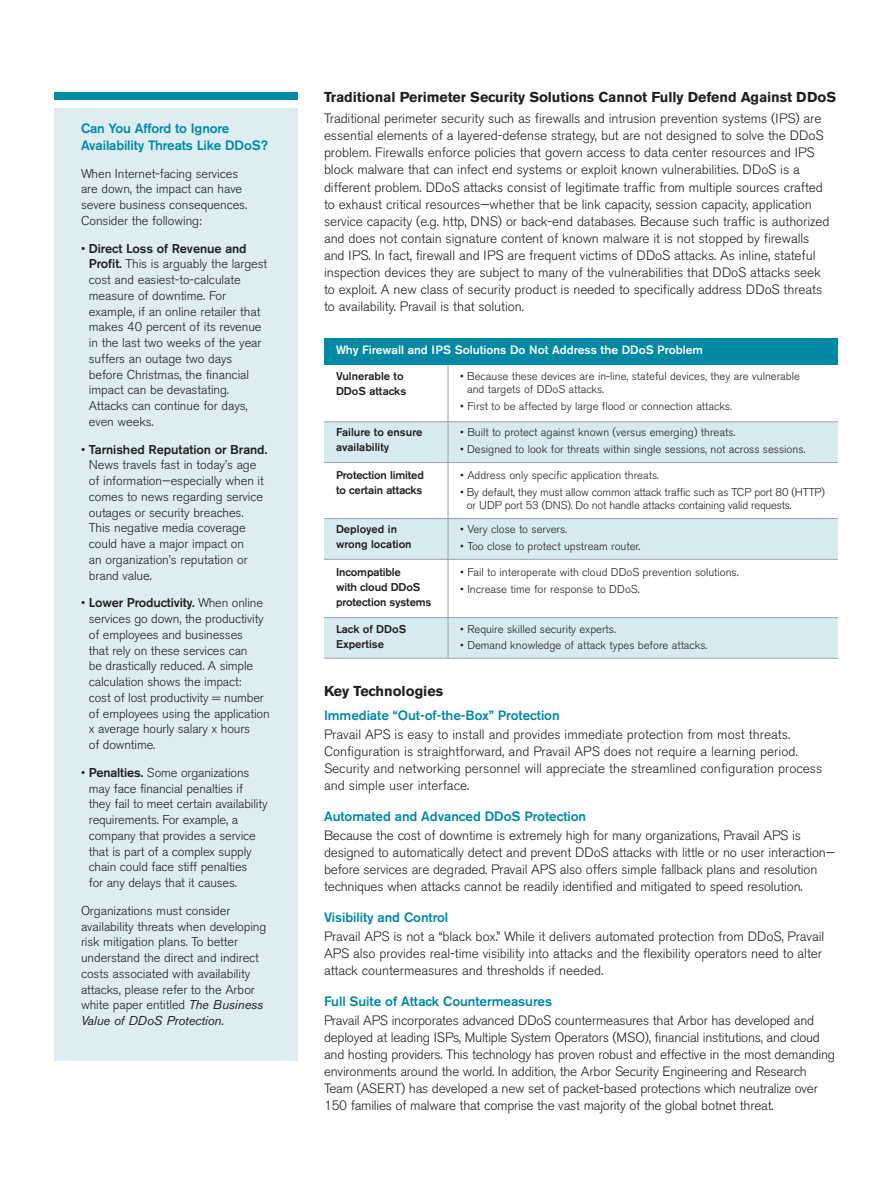
<style>
.page{position:relative;width:893px;height:1188px;background:#fff}
.page>*{position:absolute;margin:0;border:0;box-sizing:border-box;transform-origin:0 0}
.t1{font:700 14.25px "Akzidenz Grotesk BE";letter-spacing:-.005em;color:#231f20}
.t2{font:300 13.5px/17px "Akzidenz Grotesk BE";letter-spacing:-.005em;color:#231f20}
.t3{font:500 13.5px/16.5px "Akzidenz Grotesk BE";letter-spacing:-.005em;color:#0089a5}
.t4{font:300 12.75px/15.8px "Akzidenz Grotesk BE";letter-spacing:-.005em;color:#231f20}
.t5{font:500 12px "Akzidenz Grotesk BE";color:#fff}
.t6{font:300 11.25px/13.5px "Akzidenz Grotesk BE";color:#231f20}
.t7{font:500 11.25px/15px "Akzidenz Grotesk BE";color:#231f20}
.t8{font:300 11.25px/13.5px "Akzidenz Grotesk BE";letter-spacing:-.02em;color:#231f20}
.s1{font-weight:500}
.s2{font-weight:400;font-style:italic}
</style>
<div class="page">
<div style="left:54px;top:108px;width:243px;height:952px;background:#ddedf2"></div>
<div style="left:54px;top:92px;width:243px;height:8px;background:#0089a5"></div>
<div style="left:324px;top:518px;width:514px;height:41px;background:#d7eaf0"></div>
<hr style="left:324px;top:518px;width:514px;height:1px;background:#9aa2ad">
<hr style="left:324px;top:559px;width:514px;height:1px;background:#9aa2ad">
<div style="left:324px;top:617px;width:514px;height:41px;background:#d7eaf0"></div>
<hr style="left:324px;top:617px;width:514px;height:1px;background:#9aa2ad">
<hr style="left:324px;top:658px;width:514px;height:1px;background:#9aa2ad">
<div style="left:324px;top:422px;width:514px;height:40px;background:#d7eaf0"></div>
<hr style="left:448px;top:357px;width:1px;height:301px;background:#9aa2ad">
<hr style="left:324px;top:422px;width:514px;height:1px;background:#9aa2ad">
<hr style="left:324px;top:462px;width:514px;height:1px;background:#9aa2ad">
<div style="left:324px;top:338px;width:514px;height:27px;background:#0089a5"></div>
<p class="t3" style="left:81px;top:122px;width:189px">Can You Afford to Ignore<br>Availability Threats Like DDoS?</p>
<p class="t4" style="left:81px;top:167px;width:168px">When Internet-facing services are down, the impact can have severe business consequences.<br>Consider the following:</p>
<p class="t4" style="left:89px;top:242px;width:180px;text-indent:-8px">• <span class="s1">Direct Loss of Revenue and<br>Profit.</span> This is arguably the largest cost and easiest-to-calculate measure of downtime. For example, if an online retailer that makes 40 percent of its revenue in the last two weeks of the year suffers an outage two days before Christmas, the financial impact can be devastating.<br>Attacks can continue for days, even weeks.</p>
<p class="t4" style="left:89px;top:443px;width:180px;text-indent:-8px">• <span class="s1">Tarnished Reputation or Brand.<br></span>News travels fast in today’s age of information—especially when it comes to news regarding service outages or security breaches.<br>This negative media coverage could have a major impact on<br>an organization’s reputation or brand value.</p>
<p class="t4" style="left:89px;top:597px;width:182px;text-indent:-8px">• <span class="s1">Lower Productivity.</span> When online services go down, the productivity of employees and businesses<br>that rely on these services can<br>be drastically reduced. A simple calculation shows the impact:<br>cost of lost productivity = number of employees using the application x average hourly salary x hours<br>of downtime.</p>
<p class="t4" style="left:89px;top:766px;width:180px;text-indent:-8px">• <span class="s1">Penalties.</span> Some organizations may face financial penalties if they fail to meet certain availability requirements. For example, a company that provides a service that is part of a complex supply chain could face stiff penalties<br>for any delays that it causes.</p>
<p class="t4" style="left:81px;top:904px;width:187px">Organizations must consider availability threats when developing risk mitigation plans. To better understand the direct and indirect costs associated with availability attacks, please refer to the Arbor white paper entitled <span class="s2">The Business Value of DDoS Protection.</span></p>
<p class="t1" style="left:324px;top:92px;width:514px">Traditional Perimeter Security Solutions Cannot Fully Defend Against DDoS</p>
<p class="t2" style="left:324px;top:112px;width:507px">Traditional perimeter security such as firewalls and intrusion prevention systems (IPS) are essential elements of a layered-defense strategy, but are not designed to solve the DDoS problem. Firewalls enforce policies that govern access to data center resources and IPS block malware that can infect end systems or exploit known vulnerabilities. DDoS is a different problem. DDoS attacks consist of legitimate traffic from multiple sources crafted to exhaust critical resources—whether that be link capacity, session capacity, application service capacity (e.g. http, DNS) or back-end databases. Because such traffic is authorized and does not contain signature content of known malware it is not stopped by firewalls and IPS. In fact, firewall and IPS are frequent victims of DDoS attacks. As inline, stateful inspection devices they are subject to many of the vulnerabilities that DDoS attacks seek to exploit. A new class of security product is needed to specifically address DDoS threats to availability. Pravail is that solution.</p>
<p class="t5" style="left:336px;top:345px;width:368px">Why Firewall and IPS Solutions Do Not Address the DDoS Problem</p>
<p class="t7" style="left:336px;top:369px;width:72px">Vulnerable to<br>DDoS attacks</p>
<p class="t6" style="left:467px;top:371px;width:334px;text-indent:-7px">• Because these devices are in-line, stateful devices, they are vulnerable and targets of DDoS attacks.</p>
<p class="t6" style="left:460px;top:401px;width:273px">• First to be affected by large flood or connection attacks.</p>
<p class="t7" style="left:336px;top:426px;width:88px">Failure to ensure availability</p>
<p class="t6" style="left:460px;top:427px;width:277px">• Built to protect against known (versus emerging) threats.</p>
<p class="t6" style="left:460px;top:443px;width:347px">• Designed to look for threats within single sessions, not across sessions.</p>
<p class="t7" style="left:336px;top:469px;width:89px">Protection limited to certain attacks</p>
<p class="t6" style="left:460px;top:470px;width:200px">• Address only specific application threats.</p>
<p class="t8" style="left:467px;top:486px;width:359px;text-indent:-7px">• By default, they must allow common attack traffic such as TCP port 80 (HTTP) or UDP port 53 (DNS). Do not handle attacks containing valid requests.</p>
<p class="t7" style="left:336px;top:523px;width:77px">Deployed in wrong location</p>
<p class="t6" style="left:460px;top:524px;width:108px">• Very close to servers.</p>
<p class="t6" style="left:460px;top:540px;width:182px">• Too close to protect upstream router.</p>
<p class="t7" style="left:336px;top:566px;width:97px">Incompatible<br>with cloud DDoS protection systems</p>
<p class="t6" style="left:460px;top:567px;width:280px">• Fail to interoperate with cloud DDoS prevention solutions.</p>
<p class="t6" style="left:460px;top:584px;width:181px">• Increase time for response to DDoS.</p>
<p class="t7" style="left:336px;top:622px;width:72px">Lack of DDoS<br>Expertise</p>
<p class="t6" style="left:460px;top:623px;width:157px">• Require skilled security experts.</p>
<p class="t6" style="left:460px;top:640px;width:249px">• Demand knowledge of attack types before attacks.</p>
<p class="t1" style="left:324px;top:686px;width:121px">Key Technologies</p>
<p class="t3" style="left:324px;top:708px;width:237px">Immediate “Out-of-the-Box” Protection</p>
<p class="t2" style="left:324px;top:727px;width:500px">Pravail APS is easy to install and provides immediate protection from most threats.<br>Configuration is straightforward, and Pravail APS does not require a learning period.<br>Security and networking personnel will appreciate the streamlined configuration process and simple user interface.</p>
<p class="t3" style="left:324px;top:810px;width:264px">Automated and Advanced DDoS Protection</p>
<p class="t2" style="left:324px;top:828px;width:512px">Because the cost of downtime is extremely high for many organizations, Pravail APS is designed to automatically detect and prevent DDoS attacks with little or no user interaction— before services are degraded. Pravail APS also offers simple fallback plans and resolution techniques when attacks cannot be readily identified and mitigated to speed resolution.</p>
<p class="t3" style="left:324px;top:911px;width:126px">Visibility and Control</p>
<p class="t2" style="left:324px;top:929px;width:502px">Pravail APS is not a “black box.” While it delivers automated protection from DDoS, Pravail<br>APS also provides real-time visibility into attacks and the flexibility operators need to alter attack countermeasures and thresholds if needed.</p>
<p class="t3" style="left:324px;top:995px;width:229px">Full Suite of Attack Countermeasures</p>
<p class="t2" style="left:324px;top:1013px;width:513px">Pravail APS incorporates advanced DDoS countermeasures that Arbor has developed and deployed at leading ISPs, Multiple System Operators (MSO), financial institutions, and cloud and hosting providers. This technology has proven robust and effective in the most demanding environments around the world. In addition, the Arbor Security Engineering and Research Team (ASERT) has developed a new set of packet-based protections which neutralize over 150 families of malware that comprise the vast majority of the global botnet threat.</p>
</div>
